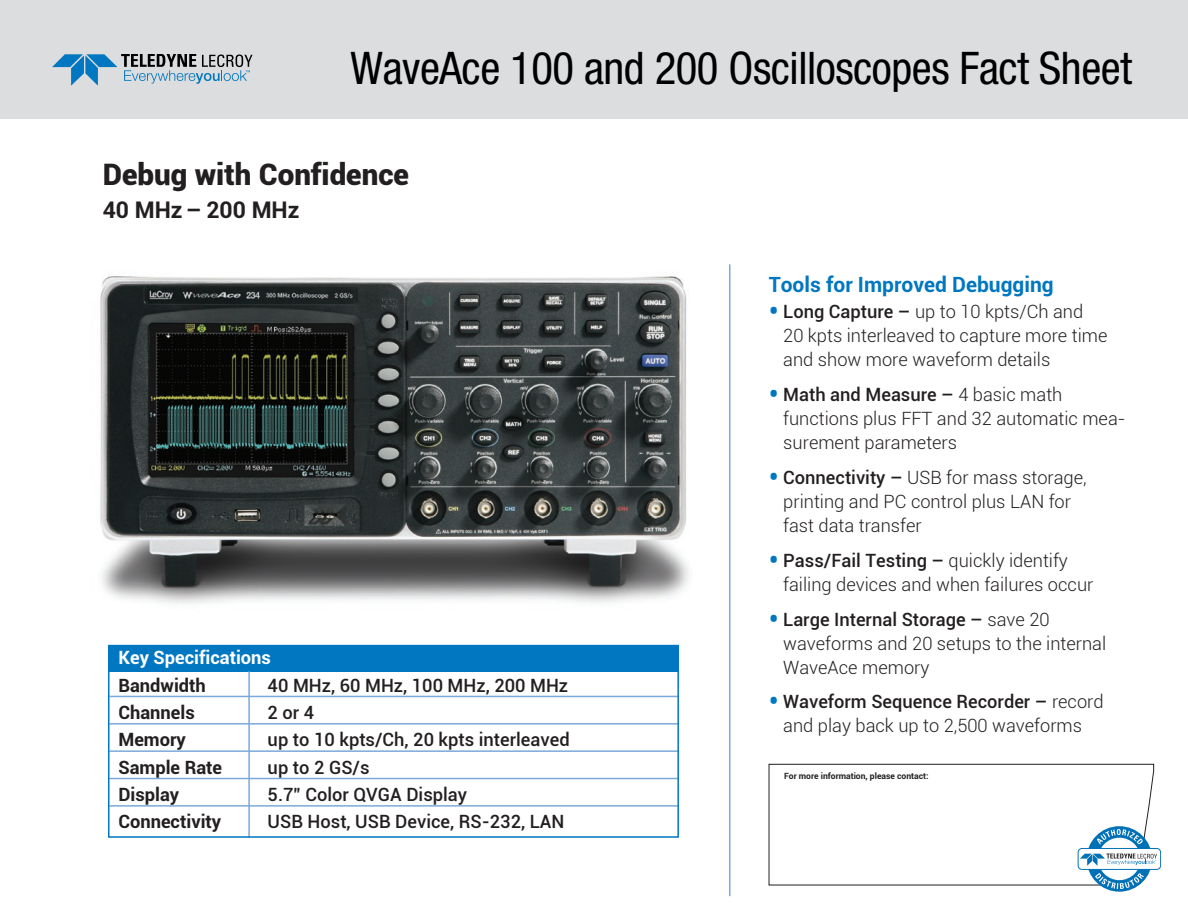
<style>
.page{position:relative;width:1188px;height:918px;background:#fff}
.page>*{position:absolute;margin:0;border:0;box-sizing:border-box;transform-origin:0 0}
.t1{font:condensed 45px "Helvetica Neue";letter-spacing:-.01em;color:#000}
.t2{font:900 29.55px "Roboto";color:#231f20}
.t3{font:700 22.95px "Roboto";color:#231f20}
.t4{font:700 21px "Roboto";color:#0077c0}
.t5{font:300 18.3px/24px "Roboto";color:#231f20}
.t6{font:500 18.3px "Roboto";color:#231f20}
.t7{font:700 18.3px "Roboto";color:#231f20}
.t8{font:700 18.3px "Roboto";color:#fff}
.t9{font:700 8.55px "Roboto";color:#231f20}
.s1{font-weight:500;font-size:28.5px;color:#0077c0}
.s2{font-weight:500}
</style>
<div class="page">
<img style="left:100px;top:276px;width:589px;height:504px">
<div style="left:108px;top:645px;width:571px;height:26px;background:#0077c0"></div>
<hr style="left:109px;top:696px;width:570px;height:1px;background:#7ba9da">
<hr style="left:109px;top:723px;width:570px;height:2px;background:#7ba9da">
<hr style="left:109px;top:750px;width:570px;height:2px;background:#7ba9da">
<hr style="left:109px;top:778px;width:570px;height:1px;background:#7ba9da">
<hr style="left:109px;top:805px;width:570px;height:2px;background:#7ba9da">
<hr style="left:248px;top:671px;width:2px;height:167px;background:#7ba9da">
<div style="left:108px;top:645px;width:571px;height:193px;border:2px solid #0077c0"></div>
<hr style="left:729px;top:264px;width:2px;height:632px;background:#7ba9da">
<svg style="left:768px;top:764px;width:386px;height:121px"></svg>
<div style="left:0;top:0;width:1188px;height:118px;background:#dcdddf"></div>
<svg style="left:52px;top:54px;width:201px;height:32px"></svg>
<div style="left:1078px;top:848px;width:83px;height:22px;border:1px solid #0071b6;border-radius:4px"></div>
<svg style="left:1080px;top:826px;width:77px;height:66px"></svg>
<h1 class="t1" style="left:351px;top:42px;width:783px">WaveAce 100 and 200 Oscilloscopes Fact Sheet</h1>
<h2 class="t2" style="left:103px;top:153px;width:308px">Debug with Confidence</h2>
<p class="t3" style="left:103px;top:194px;width:198px">40 MHz – 200 MHz</p>
<p class="t8" style="left:118px;top:645px;width:154px">Key Specifications</p>
<p class="t7" style="left:118px;top:672px;width:89px">Bandwidth</p>
<p class="t6" style="left:268px;top:672px;width:302px">40 MHz, 60 MHz, 100 MHz, 200 MHz</p>
<p class="t7" style="left:118px;top:700px;width:78px">Channels</p>
<p class="t6" style="left:268px;top:700px;width:48px">2 or 4</p>
<p class="t7" style="left:118px;top:727px;width:69px">Memory</p>
<p class="t6" style="left:268px;top:727px;width:304px">up to 10 kpts/Ch, 20 kpts interleaved</p>
<p class="t7" style="left:118px;top:754px;width:105px">Sample Rate</p>
<p class="t6" style="left:268px;top:754px;width:103px">up to 2 GS/s</p>
<p class="t7" style="left:118px;top:782px;width:62px">Display</p>
<p class="t6" style="left:268px;top:782px;width:201px">5.7” Color QVGA Display</p>
<p class="t7" style="left:118px;top:809px;width:104px">Connectivity</p>
<p class="t6" style="left:268px;top:809px;width:298px">USB Host, USB Device, RS-232, LAN</p>
<p class="t4" style="left:769px;top:270px;width:286px">Tools for Improved Debugging</p>
<p class="t5" style="left:783px;top:299px;width:326px;text-indent:-15px"><span class="s1">•</span> <span class="s2">Long Capture –</span> up to 10 kpts/Ch and<br>20 kpts interleaved to capture more time and show more waveform details</p>
<p class="t5" style="left:783px;top:382px;width:344px;text-indent:-15px"><span class="s1">•</span> <span class="s2">Math and Measure –</span> 4 basic math functions plus FFT and 32 automatic mea&shy;surement parameters</p>
<p class="t5" style="left:783px;top:465px;width:305px;text-indent:-15px"><span class="s1">•</span> <span class="s2">Connectivity –</span> USB for mass storage, printing and PC control plus LAN for fast data transfer</p>
<p class="t5" style="left:783px;top:548px;width:312px;text-indent:-15px"><span class="s1">•</span> <span class="s2">Pass/Fail Testing –</span> quickly identify failing devices and when failures occur</p>
<p class="t5" style="left:783px;top:607px;width:325px;text-indent:-15px"><span class="s1">•</span> <span class="s2">Large Internal Storage –</span> save 20 waveforms and 20 setups to the internal<br>WaveAce memory</p>
<p class="t5" style="left:769px;top:689px;width:336px;text-align:center"><span class="s1">•</span> <span class="s2">Waveform Sequence Recorder –</span> record and play back up to 2,500 waveforms</p>
<p class="t9" style="left:784px;top:770px;width:146px">For more information, please contact:</p>
</div>
